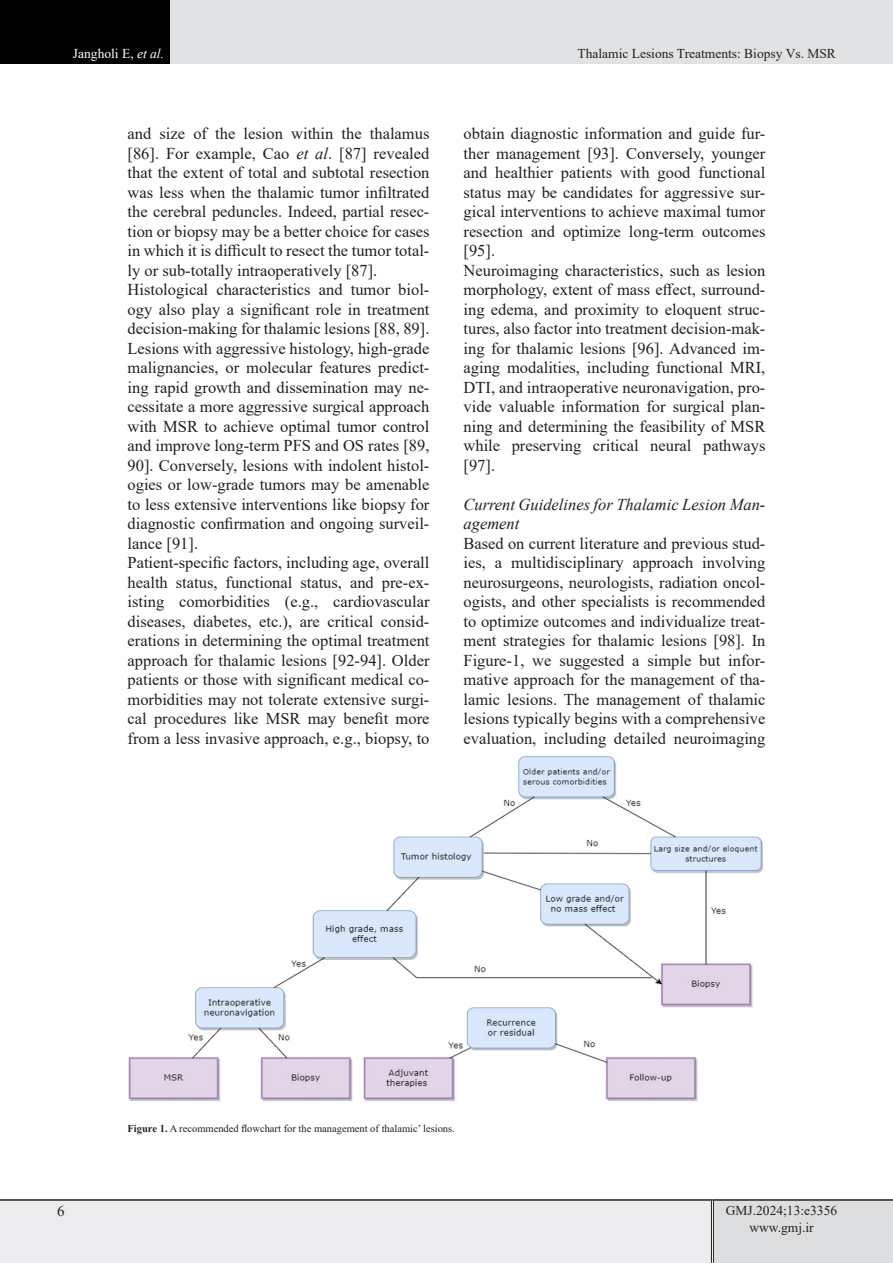
<style>
.page{position:relative;width:893px;height:1263px;background:#fff}
.page>*{position:absolute;margin:0;border:0;box-sizing:border-box;transform-origin:0 0}
.List_Paragraph{font:16.5px/19.5px "Times New Roman";color:#231f20;text-align:justify}
.List_Paragraph-2{font:italic 16.5px/19.5px "Times New Roman";color:#231f20}
.t1{font:15px "Times New Roman";color:#231f20}
.lllllllllllllll{font:13.5px "Times New Roman";color:#231f20}
.t2{font:13.5px "Times New Roman";color:#fff}
.ttttitle{font:10.5px "Times New Roman";color:#231f20}
.s1{font-style:italic}
.s2{font-weight:700}
</style>
<div class="page">
<div style="left:0;top:1200px;width:712px;height:63px;background:#ececee"></div>
<div style="left:712px;top:1200px;width:181px;height:63px;background:#dcdddf"></div>
<hr style="left:711px;top:1201px;width:3px;height:62px;background:#fff">
<hr style="left:711px;top:1201px;width:1px;height:62px;background:#231f20">
<hr style="left:713px;top:1201px;width:1px;height:62px;background:#231f20">
<hr style="left:0;top:1199px;width:712px;height:2px;background:#231f20">
<hr style="left:712px;top:1199px;width:181px;height:2px;background:#231f20">
<div style="left:0;top:0;width:170px;height:64px;background:#000"></div>
<div style="left:170px;top:0;width:723px;height:64px;background:#e1e2e4"></div>
<img style="left:128px;top:756px;width:635px;height:345px">
<p class="t2" style="left:73px;top:44px;width:93px">Jangholi E, <span class="s1">et al.</span></p>
<p class="lllllllllllllll" style="left:577px;top:44px;width:260px">Thalamic Lesions Treatments: Biopsy Vs. MSR</p>
<p class="List_Paragraph" style="left:128px;top:123px;width:303px">and size of the lesion within the thalamus [86]. For example, Cao <span class="s1">et al</span>. [87] revealed that the extent of total and subtotal resection was less when the thalamic tumor infiltrated the cerebral peduncles. Indeed, partial resec&shy;tion or biopsy may be a better choice for cases in which it is difficult to resect the tumor total&shy;ly or sub-totally intraoperatively [87].</p>
<p class="List_Paragraph" style="left:128px;top:279px;width:303px">Histological characteristics and tumor biol&shy;ogy also play a significant role in treatment decision-making for thalamic lesions [88, 89].<br>Lesions with aggressive histology, high-grade malignancies, or molecular features predict&shy;ing rapid growth and dissemination may ne&shy;cessitate a more aggressive surgical approach with MSR to achieve optimal tumor control and improve long-term PFS and OS rates [89, 90]. Conversely, lesions with indolent histol&shy;ogies or low-grade tumors may be amenable to less extensive interventions like biopsy for diagnostic confirmation and ongoing surveil&shy;lance [91].</p>
<p class="List_Paragraph" style="left:128px;top:552px;width:303px">Patient-specific factors, including age, overall health status, functional status, and pre-ex&shy;isting comorbidities (e.g., cardiovascular diseases, diabetes, etc.), are critical consid&shy;erations in determining the optimal treatment approach for thalamic lesions [92-94]. Older patients or those with significant medical co&shy;morbidities may not tolerate extensive surgi&shy;cal procedures like MSR may benefit more from a less invasive approach, e.g., biopsy, to</p>
<p class="List_Paragraph" style="left:463px;top:123px;width:303px">obtain diagnostic information and guide fur&shy;ther management [93]. Conversely, younger and healthier patients with good functional status may be candidates for aggressive sur&shy;gical interventions to achieve maximal tumor resection and optimize long-term outcomes [95].</p>
<p class="List_Paragraph" style="left:463px;top:260px;width:303px">Neuroimaging characteristics, such as lesion morphology, extent of mass effect, surround&shy;ing edema, and proximity to eloquent struc&shy;tures, also factor into treatment decision-mak&shy;ing for thalamic lesions [96]. Advanced im&shy;aging modalities, including functional MRI, DTI, and intraoperative neuronavigation, pro&shy;vide valuable information for surgical plan&shy;ning and determining the feasibility of MSR while preserving critical neural pathways [97].</p>
<p class="List_Paragraph-2" style="left:463px;top:494px;width:303px">Current Guidelines for Thalamic Lesion Man&shy;agement</p>
<p class="List_Paragraph" style="left:463px;top:533px;width:303px">Based on current literature and previous stud&shy;ies, a multidisciplinary approach involving neurosurgeons, neurologists, radiation oncol&shy;ogists, and other specialists is recommended to optimize outcomes and individualize treat&shy;ment strategies for thalamic lesions [98]. In Figure-1, we suggested a simple but infor&shy;mative approach for the management of tha&shy;lamic lesions. The management of thalamic lesions typically begins with a comprehensive evaluation, including detailed neuroimaging</p>
<p class="ttttitle" style="left:128px;top:1121px;width:329px"><span class="s2">Figure 1.</span> A recommended flowchart for the management of thalamic’ lesions.</p>
<p class="t1" style="left:57px;top:1201px;width:9px">6</p>
<p class="lllllllllllllll" style="left:726px;top:1201px;width:113px">GMJ.2024;13:e3356</p>
<p class="lllllllllllllll" style="left:749px;top:1217px;width:66px">www.gmj.ir</p>
</div>
